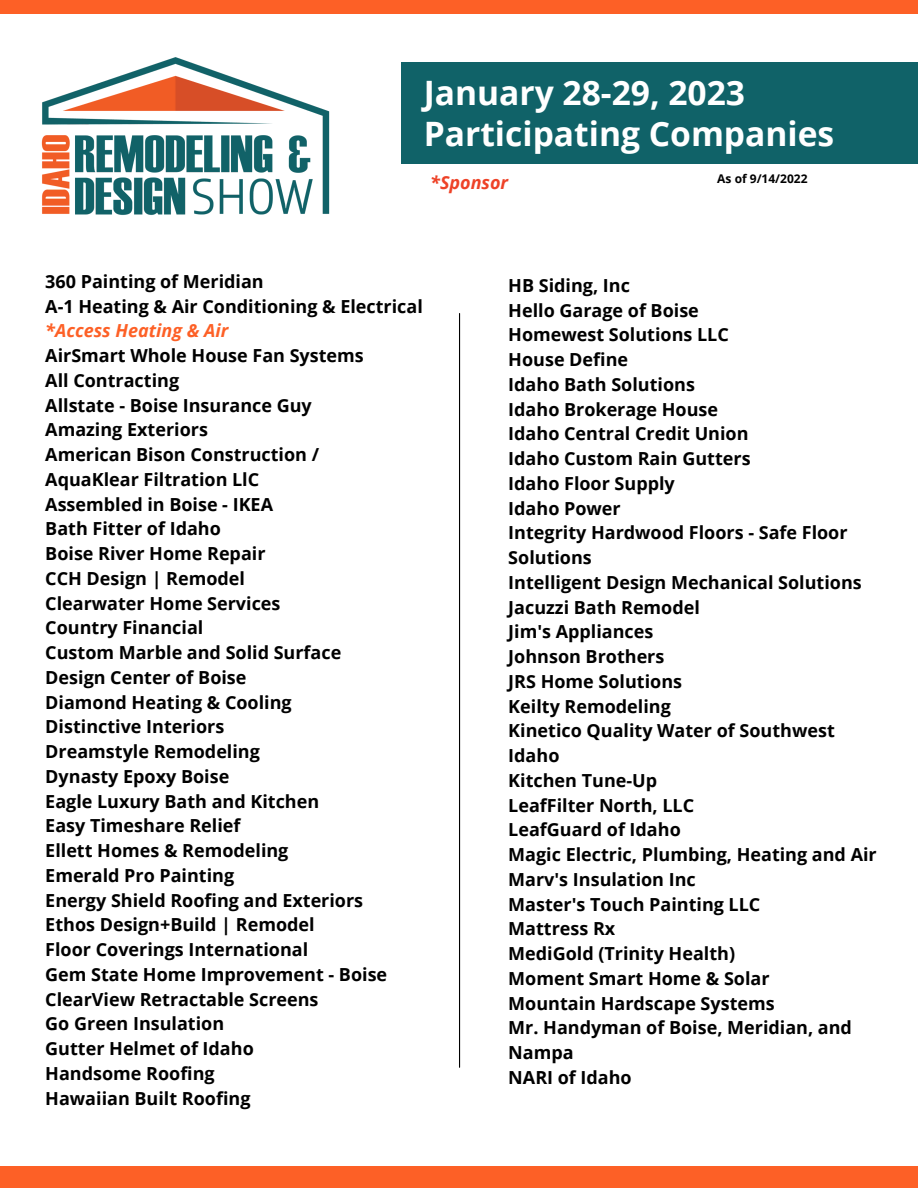
<style>
.page{position:relative;width:918px;height:1188px;background:#fff}
.page>*{position:absolute;margin:0;border:0;box-sizing:border-box;transform-origin:0 0}
.t1{font:700 33.6px/40.7px "Open Sans";color:#fff}
.t2{font:700 18px/24.8px "Open Sans";color:#000}
.t3{font:italic 700 18px "Open Sans";color:#fd6026}
.t4{font:italic 700 18px "Open Sans";color:#ee4227}
.t5{font:700 12px "Open Sans";color:#000}
</style>
<div class="page">
<div style="left:0;top:0;width:918px;height:14px;background:#fd6026"></div>
<div style="left:0;top:1167px;width:918px;height:21px;background:#fd6026"></div>
<div style="left:401px;top:62px;width:517px;height:101px;background:#106268"></div>
<hr style="left:459px;top:314px;width:1px;height:753px;background:#000">
<img style="left:41px;top:57px;width:289px;height:158px">
<h1 class="t1" style="left:424px;top:72px;width:412px">January 28-29, 2023<br>Participating Companies</h1>
<p class="t5" style="left:717px;top:170px;width:92px">As of 9/14/2022</p>
<p class="t4" style="left:430px;top:170px;width:79px">*Sponsor</p>
<p class="t2" style="left:45px;top:268px;width:379px">360 Painting of Meridian<br>A-1 Heating &amp; Air Conditioning &amp; Electrical</p>
<p class="t3" style="left:45px;top:318px;width:185px">*Access Heating &amp; Air</p>
<p class="t2" style="left:45px;top:343px;width:343px">AirSmart Whole House Fan Systems<br>All Contracting<br>Allstate - Boise Insurance Guy<br>Amazing Exteriors<br>American Bison Construction /<br>AquaKlear Filtration LlC<br>Assembled in Boise - IKEA<br>Bath Fitter of Idaho<br>Boise River Home Repair<br>CCH Design | Remodel<br>Clearwater Home Services<br>Country Financial<br>Custom Marble and Solid Surface<br>Design Center of Boise<br>Diamond Heating &amp; Cooling<br>Distinctive Interiors<br>Dreamstyle Remodeling<br>Dynasty Epoxy Boise<br>Eagle Luxury Bath and Kitchen<br>Easy Timeshare Relief<br>Ellett Homes &amp; Remodeling<br>Emerald Pro Painting<br>Energy Shield Roofing and Exteriors<br>Ethos Design+Build | Remodel<br>Floor Coverings International<br>Gem State Home Improvement - Boise<br>ClearView Retractable Screens<br>Go Green Insulation<br>Gutter Helmet of Idaho<br>Handsome Roofing<br>Hawaiian Built Roofing</p>
<p class="t2" style="left:508px;top:273px;width:370px">HB Siding, Inc<br>Hello Garage of Boise<br>Homewest Solutions LLC<br>House Define<br>Idaho Bath Solutions<br>Idaho Brokerage House<br>Idaho Central Credit Union<br>Idaho Custom Rain Gutters<br>Idaho Floor Supply<br>Idaho Power<br>Integrity Hardwood Floors - Safe Floor<br>Solutions<br>Intelligent Design Mechanical Solutions<br>Jacuzzi Bath Remodel<br>Jim's Appliances<br>Johnson Brothers<br>JRS Home Solutions<br>Keilty Remodeling<br>Kinetico Quality Water of Southwest<br>Idaho<br>Kitchen Tune-Up<br>LeafFilter North, LLC<br>LeafGuard of Idaho<br>Magic Electric, Plumbing, Heating and Air<br>Marv's Insulation Inc<br>Master's Touch Painting LLC<br>Mattress Rx<br>MediGold (Trinity Health)<br>Moment Smart Home &amp; Solar<br>Mountain Hardscape Systems<br>Mr. Handyman of Boise, Meridian, and<br>Nampa<br>NARI of Idaho</p>
</div>
